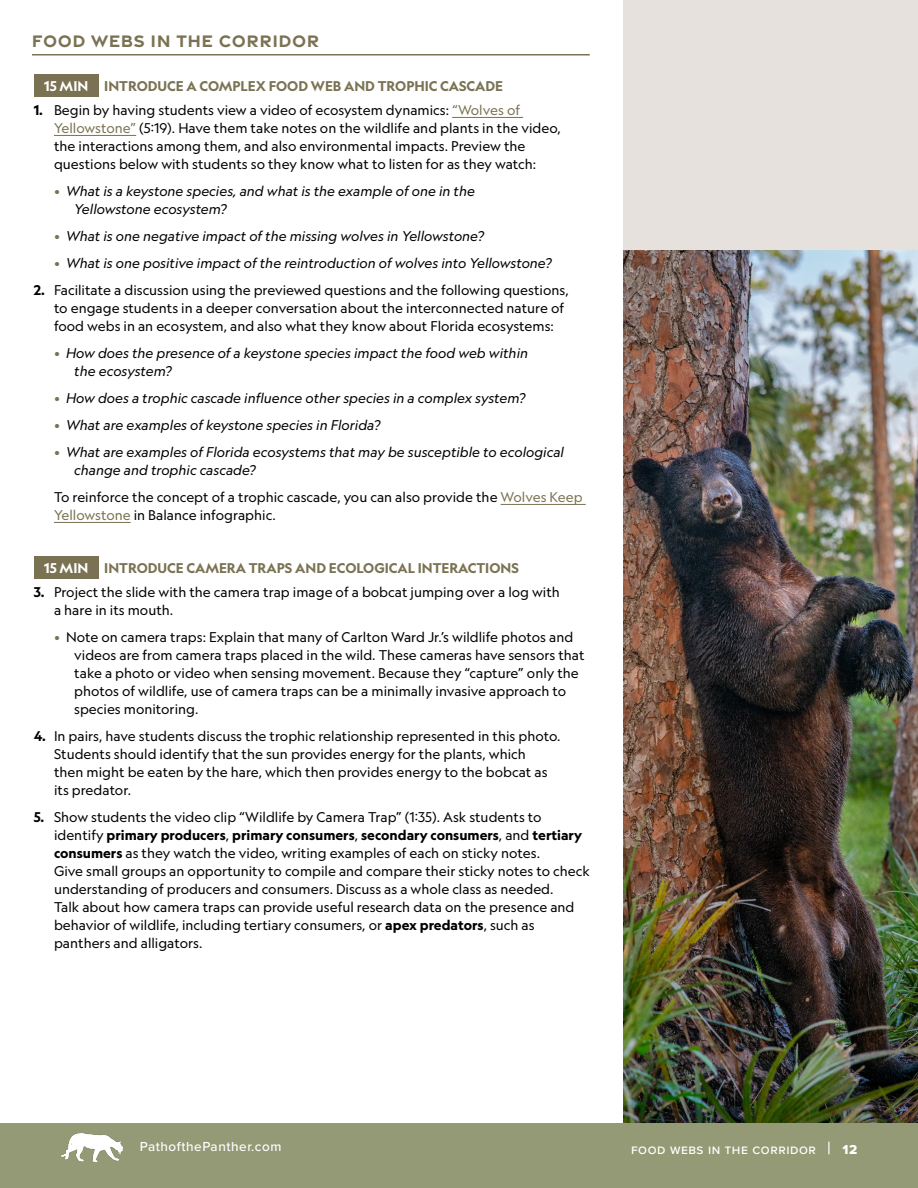
<style>
.page{position:relative;width:918px;height:1188px;background:#fff}
.page>*{position:absolute;margin:0;border:0;box-sizing:border-box;transform-origin:0 0}
.t1{font:700 18px "Gravesend Sans";letter-spacing:.03em;color:#7a7252}
.t2{font:13.5px/18px "Geograph";color:#000}
.t3{font:italic 13.5px/18px "Geograph";color:#000}
.t4{font:700 13.5px "Geograph";color:#7a7252}
.t5{font:500 13.5px "Proxima Nova";letter-spacing:.04em;color:#fff}
.s1{color:#fff}
.s2{font-weight:700}
.s3{color:#7a7252}
.s4{font-style:normal;color:#7a7252}
.s5{font-size:18px}
.s6{font-family:"Proxima Nova Extrabld";font-weight:400}
</style>
<div class="page">
<div style="left:623px;top:0;width:295px;height:1188px;background:#e6e1dc"></div>
<hr style="left:32px;top:54px;width:558px;height:2px;background:#7a7252">
<hr style="left:452px;top:117px;width:71px;height:1px;background:#7a7252">
<hr style="left:54px;top:135px;width:82px;height:1px;background:#7a7252">
<hr style="left:501px;top:504px;width:85px;height:1px;background:#7a7252">
<hr style="left:54px;top:522px;width:77px;height:1px;background:#7a7252">
<div style="left:34px;top:74px;width:65px;height:23px;background:#7a7252"></div>
<img style="left:623px;top:251px;width:295px;height:872px">
<div style="left:34px;top:556px;width:65px;height:23px;background:#7a7252"></div>
<div style="left:0;top:1123px;width:918px;height:65px;background:#949a75"></div>
<img style="left:61px;top:1133px;width:61px;height:30px">
<h1 class="t1" style="left:32px;top:29px;width:289px">FOOD WEBS IN THE CORRIDOR</h1>
<p class="t4" style="left:44px;top:77px;width:460px"><span class="s1">15 MIN</span> INTRODUCE A COMPLEX FOOD WEB AND TROPHIC CASCADE</p>
<p class="t2" style="left:54px;top:101px;width:508px;text-indent:-20px"><span class="s2">1.</span> Begin by having students view a video of ecosystem dynamics: <span class="s3">“Wolves of Yellowstone”</span> (5:19). Have them take notes on the wildlife and plants in the video, the interactions among them, and also environmental impacts. Preview the questions below with students so they know what to listen for as they watch:</p>
<p class="t3" style="left:74px;top:182px;width:402px;text-indent:-20px"><span class="s4">•</span> What is a keystone species, and what is the example of one in the<br>Yellowstone ecosystem?</p>
<p class="t3" style="left:54px;top:227px;width:432px"><span class="s4">•</span> What is one negative impact of the missing wolves in Yellowstone?</p>
<p class="t3" style="left:54px;top:254px;width:499px"><span class="s4">•</span> What is one positive impact of the reintroduction of wolves into Yellowstone?</p>
<p class="t2" style="left:54px;top:281px;width:516px;text-indent:-20px"><span class="s2">2.</span> Facilitate a discussion using the previewed questions and the following questions, to engage students in a deeper conversation about the interconnected nature of food webs in an ecosystem, and also what they know about Florida ecosystems:</p>
<p class="t3" style="left:74px;top:344px;width:455px;text-indent:-20px"><span class="s4">•</span> How does the presence of a keystone species impact the food web within the ecosystem?</p>
<p class="t3" style="left:54px;top:389px;width:473px"><span class="s4">•</span> How does a trophic cascade influence other species in a complex system?</p>
<p class="t3" style="left:54px;top:416px;width:328px"><span class="s4">•</span> What are examples of keystone species in Florida?</p>
<p class="t3" style="left:74px;top:443px;width:491px;text-indent:-20px"><span class="s4">•</span> What are examples of Florida ecosystems that may be susceptible to ecological change and trophic cascade?</p>
<p class="t2" style="left:54px;top:488px;width:530px">To reinforce the concept of a trophic cascade, you can also provide the <span class="s3">Wolves Keep<br>Yellowstone</span> in Balance infographic.</p>
<p class="t4" style="left:44px;top:559px;width:476px"><span class="s1">15 MIN</span> INTRODUCE CAMERA TRAPS AND ECOLOGICAL INTERACTIONS</p>
<p class="t2" style="left:54px;top:583px;width:508px;text-indent:-20px"><span class="s2">3.</span> Project the slide with the camera trap image of a bobcat jumping over a log with a hare in its mouth.</p>
<p class="t2" style="left:74px;top:628px;width:512px;text-indent:-20px"><span class="s3">•</span> Note on camera traps: Explain that many of Carlton Ward Jr.’s wildlife photos and videos are from camera traps placed in the wild. These cameras have sensors that take a photo or video when sensing movement. Because they “capture” only the photos of wildlife, use of camera traps can be a minimally invasive approach to species monitoring.</p>
<p class="t2" style="left:54px;top:727px;width:508px;text-indent:-20px"><span class="s2">4.</span> In pairs, have students discuss the trophic relationship represented in this photo.<br>Students should identify that the sun provides energy for the plants, which<br>then might be eaten by the hare, which then provides energy to the bobcat as its predator.</p>
<p class="t2" style="left:54px;top:808px;width:537px;text-indent:-20px"><span class="s2">5.</span> Show students the video clip “Wildlife by Camera Trap” (1:35). Ask students to identify <span class="s2">primary producers</span>, <span class="s2">primary consumers</span>, <span class="s2">secondary consumers</span>, and <span class="s2">tertiary consumers</span> as they watch the video, writing examples of each on sticky notes.<br>Give small groups an opportunity to compile and compare their sticky notes to check understanding of producers and consumers. Discuss as a whole class as needed.<br>Talk about how camera traps can provide useful research data on the presence and behavior of wildlife, including tertiary consumers, or <span class="s2">apex predators</span>, such as panthers and alligators.</p>
<p class="t5" style="left:140px;top:1137px;width:143px">PathofthePanther.com</p>
<p class="t5" style="left:631px;top:1139px;width:228px">food webs in the corridor <span class="s5">|</span> <span class="s6">12</span></p>
</div>
